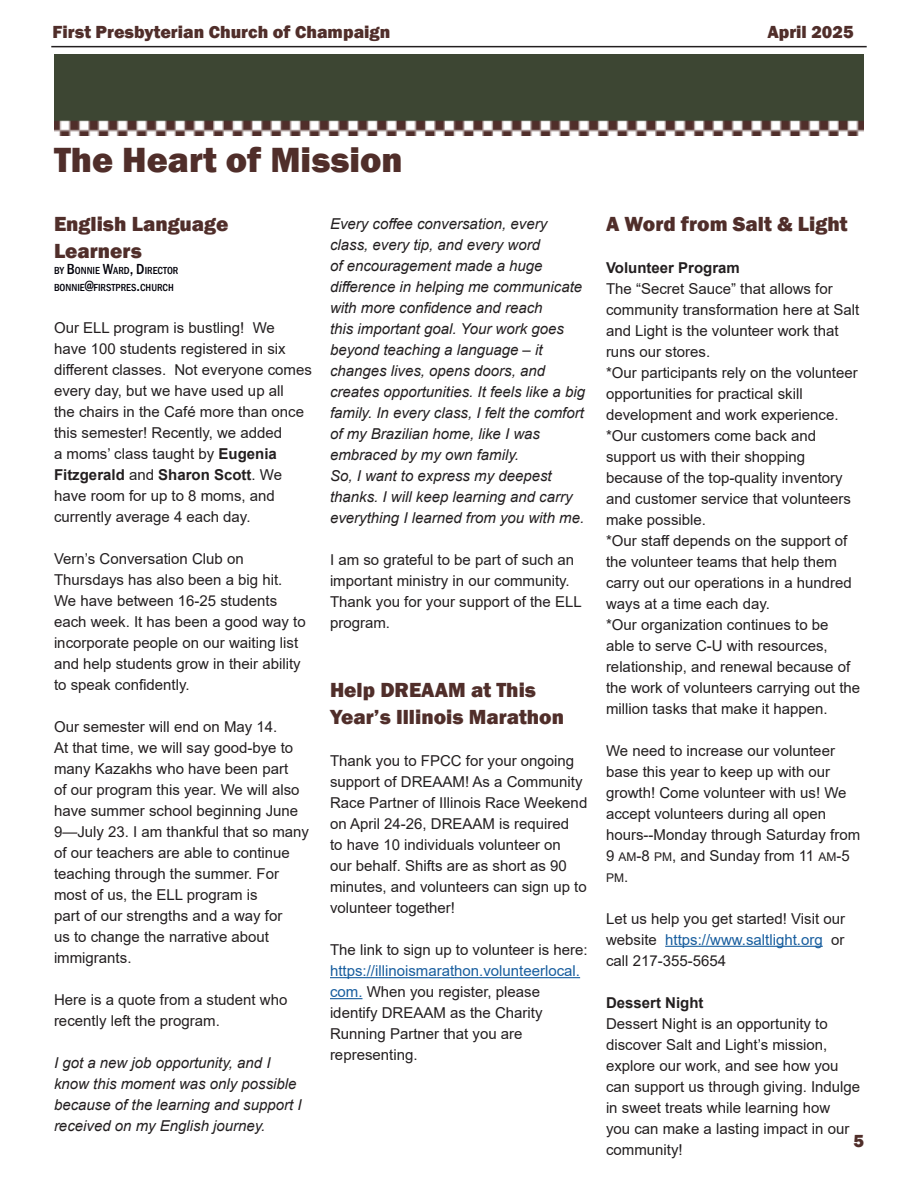
<style>
.page{position:relative;width:918px;height:1188px;background:#fff}
.page>*{position:absolute;margin:0;border:0;box-sizing:border-box;transform-origin:0 0}
.t1{font:800 36px "Franklin Gothic";color:#502e2a}
.t2{font:800 21px/27px "Franklin Gothic";color:#502e2a}
.t3{font:800 18px "Franklin Gothic";color:#502e2a}
.t4{font:15px/21px "Arial";color:#231f20}
.t5{font:italic 15px/21px "Arial";color:#231f20}
.t6{font:700 15px "Arial";color:#231f20}
.t7{font:12px "Arial";color:#231f20}
.t8{font:500 condensed 10.5px "Franklin Gothic";color:#00000a}
.s1{font-size:15px}
.s2{font-weight:700}
.s3{color:#175d9e}
.s4{font-size:12px}
</style>
<div class="page">
<hr style="left:51px;top:46px;width:816px;height:1px;background:#231f20">
<img style="left:54px;top:54px;width:810px;height:82px">
<hr style="left:330px;top:977px;width:250px;height:1px;background:#175d9e">
<hr style="left:330px;top:998px;width:33px;height:1px;background:#175d9e">
<hr style="left:665px;top:946px;width:158px;height:1px;background:#175d9e">
<p class="t3" style="left:53px;top:21px;width:339px">First Presbyterian Church of Champaign</p>
<p class="t3" style="left:767px;top:21px;width:88px">April 2025</p>
<p class="t1" style="left:54px;top:137px;width:350px">The Heart of Mission</p>
<p class="t2" style="left:54px;top:210px;width:176px">English Language</p>
<p class="t2" style="left:54px;top:237px;width:89px">Learners</p>
<p class="t8" style="left:54px;top:264px;width:126px">BY <span class="s1">B</span>ONNIE <span class="s1">W</span>ARD<span class="s1">, D</span>IRECTOR</p>
<p class="t8" style="left:54px;top:280px;width:121px">BONNIE<span class="s1">@</span>FIRSTPRES<span class="s1">.</span>CHURCH</p>
<p class="t4" style="left:54px;top:317px;width:259px">Our ELL program is bustling! We<br>have 100 students registered in six different classes. Not everyone comes every day, but we have used up all<br>the chairs in the Café more than once this semester! Recently, we added<br>a moms’ class taught by <span class="s2">Eugenia<br>Fitzgerald</span> and <span class="s2">Sharon Scott</span>. We have room for up to 8 moms, and currently average 4 each day.</p>
<p class="t4" style="left:54px;top:548px;width:253px">Vern’s Conversation Club on<br>Thursdays has also been a big hit.<br>We have between 16-25 students each week. It has been a good way to incorporate people on our waiting list and help students grow in their ability to speak confidently.</p>
<p class="t4" style="left:54px;top:716px;width:257px">Our semester will end on May 14.<br>At that time, we will say good-bye to many Kazakhs who have been part<br>of our program this year. We will also have summer school beginning June<br>9—July 23. I am thankful that so many of our teachers are able to continue teaching through the summer. For most of us, the ELL program is<br>part of our strengths and a way for<br>us to change the narrative about immigrants.</p>
<p class="t4" style="left:54px;top:989px;width:235px">Here is a quote from a student who recently left the program.</p>
<p class="t5" style="left:54px;top:1052px;width:249px">I got a new job opportunity, and I know this moment was only possible because of the learning and support I received on my English journey.</p>
<p class="t5" style="left:330px;top:214px;width:257px">Every coffee conversation, every class, every tip, and every word<br>of encouragement made a huge difference in helping me communicate with more confidence and reach<br>this important goal. Your work goes beyond teaching a language – it changes lives, opens doors, and creates opportunities. It feels like a big family. In every class, I felt the comfort of my Brazilian home, like I was embraced by my own family.</p>
<p class="t5" style="left:330px;top:466px;width:256px">So, I want to express my deepest thanks. I will keep learning and carry everything I learned from you with me.</p>
<p class="t4" style="left:330px;top:549px;width:253px">I am so grateful to be part of such an important ministry in our community.<br>Thank you for your support of the ELL program.</p>
<p class="t2" style="left:330px;top:676px;width:236px">Help DREAAM at This<br>Year’s Illinois Marathon</p>
<p class="t4" style="left:330px;top:750px;width:259px">Thank you to FPCC for your ongoing support of DREAAM! As a Community Race Partner of Illinois Race Weekend on April 24-26, DREAAM is required<br>to have 10 individuals volunteer on<br>our behalf. Shifts are as short as 90 minutes, and volunteers can sign up to volunteer together!</p>
<p class="t4" style="left:330px;top:939px;width:259px">The link to sign up to volunteer is here: <span class="s3">https://illinoismarathon.volunteerlocal. com.</span> When you register, please identify DREAAM as the Charity<br>Running Partner that you are representing.</p>
<p class="t2" style="left:606px;top:210px;width:243px">A Word from Salt &amp; Light</p>
<p class="t6" style="left:606px;top:257px;width:135px">Volunteer Program</p>
<p class="t4" style="left:606px;top:278px;width:255px">The “Secret Sauce” that allows for community transformation here at Salt and Light is the volunteer work that runs our stores.</p>
<p class="t4" style="left:606px;top:362px;width:253px">*Our participants rely on the volunteer opportunities for practical skill development and work experience.</p>
<p class="t4" style="left:606px;top:425px;width:247px">*Our customers come back and support us with their shopping because of the top-quality inventory and customer service that volunteers make possible.</p>
<p class="t4" style="left:606px;top:530px;width:247px">*Our staff depends on the support of the volunteer teams that help them carry out our operations in a hundred ways at a time each day.</p>
<p class="t4" style="left:606px;top:614px;width:256px">*Our organization continues to be able to serve C-U with resources, relationship, and renewal because of the work of volunteers carrying out the million tasks that make it happen.</p>
<p class="t4" style="left:606px;top:740px;width:256px">We need to increase our volunteer base this year to keep up with our growth! Come volunteer with us! We accept volunteers during all open hours--Monday through Saturday from 9 <span class="s4">AM</span>-8 <span class="s4">PM</span>, and Sunday from 11 <span class="s4">AM</span>-5</p>
<p class="t7" style="left:606px;top:869px;width:24px">PM<span class="s1">.</span></p>
<p class="t4" style="left:606px;top:908px;width:241px;text-align:justify">Let us help you get started! Visit our website <span class="s3">https://www.saltlight.org</span> or call 217-355-5654</p>
<p class="t6" style="left:606px;top:992px;width:99px">Dessert Night</p>
<p class="t4" style="left:606px;top:1013px;width:256px">Dessert Night is an opportunity to discover Salt and Light’s mission, explore our work, and see how you can support us through giving. Indulge in sweet treats while learning how<br>you can make a lasting impact in our community!</p>
<p class="t3" style="left:853px;top:1129px;width:12px">5</p>
</div>
